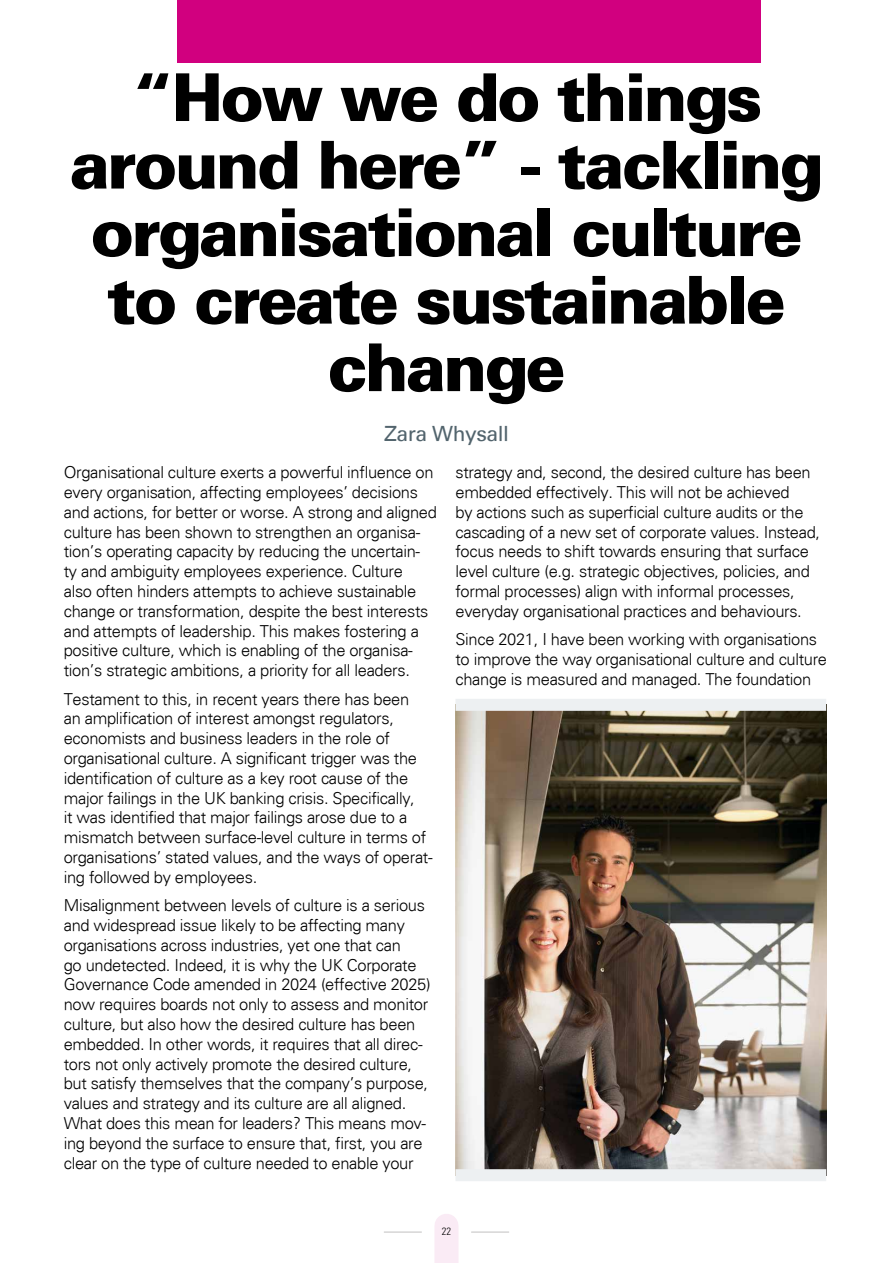
<style>
.page{position:relative;width:893px;height:1263px;background:#fff}
.page>*{position:absolute;margin:0;border:0;box-sizing:border-box;transform-origin:0 0}
.t1{font:900 66px/67.5px "Univers";letter-spacing:-.045em;color:#000;text-align:center}
.t2{font:21px "Univers";letter-spacing:-.02em;color:#52646d}
.t3{font:300 16.5px/19.8px "Univers";letter-spacing:-.02em;color:#000}
.t4{font:300 condensed 10.5px "Univers";color:#000}
</style>
<div class="page">
<div style="left:177px;top:0;width:584px;height:63px;background:#d1007f"></div>
<hr style="left:384px;top:1232px;width:37px;height:1px;background:#c1c0c0">
<hr style="left:471px;top:1232px;width:38px;height:1px;background:#c1c0c0">
<img style="left:455px;top:711px;width:371px;height:458px">
<div style="left:455px;top:699px;width:371px;height:12px;background:#edf0f2"></div>
<div style="left:455px;top:1169px;width:371px;height:12px;background:#edf0f2"></div>
<div style="left:434px;top:1226px;width:24px;height:37px;background:#faebf5"></div>
<h1 class="t1" style="left:70px;top:62px;width:755px">“How we do things around here” - tackling organisational culture to create sustainable change</h1>
<p class="t2" style="left:384px;top:421px;width:126px">Zara Whysall</p>
<p class="t3" style="left:64px;top:462px;width:375px">Organisational culture exerts a powerful influence on every organisation, affecting employees’ decisions and actions, for better or worse. A strong and aligned culture has been shown to strengthen an organisa&shy;tion’s operating capacity by reducing the uncertain&shy;ty and ambiguity employees experience. Culture<br>also often hinders attempts to achieve sustainable change or transformation, despite the best interests and attempts of leadership. This makes fostering a positive culture, which is enabling of the organisa&shy;tion’s strategic ambitions, a priority for all leaders.</p>
<p class="t3" style="left:64px;top:689px;width:370px">Testament to this, in recent years there has been<br>an amplification of interest amongst regulators, economists and business leaders in the role of organisational culture. A significant trigger was the identification of culture as a key root cause of the major failings in the UK banking crisis. Specifically,<br>it was identified that major failings arose due to a mismatch between surface-level culture in terms of organisations’ stated values, and the ways of operat&shy;ing followed by employees.</p>
<p class="t3" style="left:64px;top:895px;width:368px">Misalignment between levels of culture is a serious and widespread issue likely to be affecting many organisations across industries, yet one that can<br>go undetected. Indeed, it is why the UK Corporate Governance Code amended in 2024 (effective 2025) now requires boards not only to assess and monitor culture, but also how the desired culture has been embedded. In other words, it requires that all direc&shy;tors not only actively promote the desired culture, but satisfy themselves that the company’s purpose, values and strategy and its culture are all aligned.<br>What does this mean for leaders? This means mov&shy;ing beyond the surface to ensure that, first, you are clear on the type of culture needed to enable your</p>
<p class="t3" style="left:455px;top:462px;width:366px">strategy and, second, the desired culture has been embedded effectively. This will not be achieved<br>by actions such as superficial culture audits or the cascading of a new set of corporate values. Instead, focus needs to shift towards ensuring that surface level culture (e.g. strategic objectives, policies, and formal processes) align with informal processes, everyday organisational practices and behaviours.</p>
<p class="t3" style="left:455px;top:629px;width:373px">Since 2021, I have been working with organisations to improve the way organisational culture and culture change is measured and managed. The foundation</p>
<p class="t4" style="left:442px;top:1225px;width:11px">22</p>
</div>
